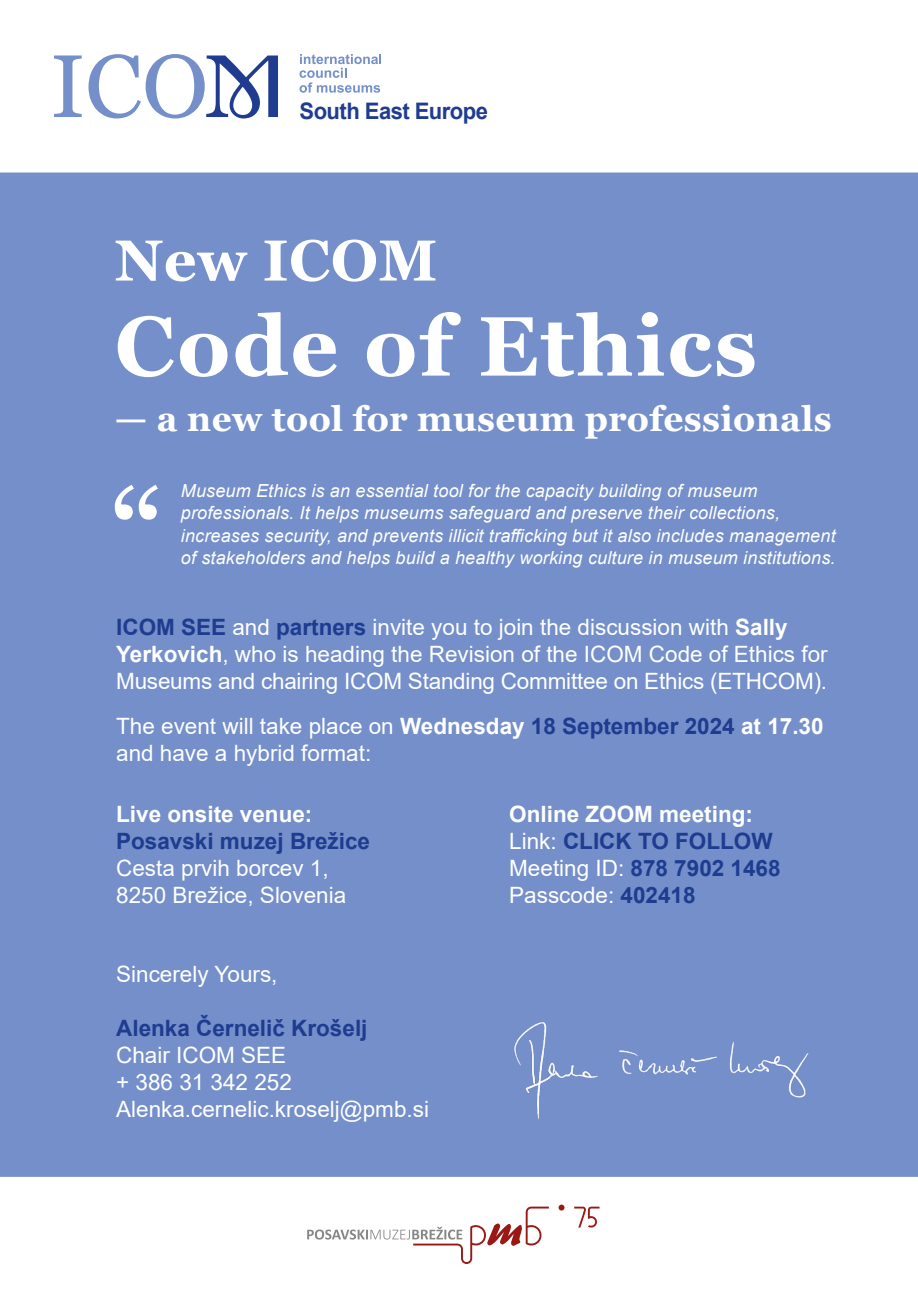
<style>
.page{position:relative;width:918px;height:1289px;background:#fff}
.page>*{position:absolute;margin:0;border:0;box-sizing:border-box;transform-origin:0 0}
.t1{font:700 84px "Georgia";letter-spacing:.025em;color:#fff}
.t2{font:700 57.6px "Georgia";letter-spacing:.01em;color:#fff}
.t3{font:700 34.95px "Georgia";letter-spacing:.01em;color:#fff}
.t4{font:700 22.8px "Arial";letter-spacing:-.025em;color:#1f3c90}
.t5{font:22.5px/27px "Arial";color:#fff}
.t6{font:700 22.5px/27px "Arial";color:#1e3c90}
.t7{font:700 22.5px "Arial";color:#1f3c90}
.t8{font:700 22.5px "Arial";color:#fff}
.t9{font:italic 18px/22.5px "Arial";letter-spacing:.01em;color:#fff}
.s1{font-weight:700;color:#1f3c90}
.s2{font-weight:700;color:#1e3c90}
.s3{font-weight:700}
.s4{color:#fff}
.s5{font-weight:400;color:#fff}
</style>
<div class="page">
<svg style="left:54px;top:55px;width:28px;height:62px"></svg>
<svg style="left:300px;top:54px;width:81px;height:39px"></svg>
<svg style="left:89px;top:54px;width:189px;height:64px"></svg>
<div style="left:0;top:172px;width:918px;height:1005px;background:#748fc9"></div>
<svg style="left:115px;top:484px;width:43px;height:35px"></svg>
<div style="left:511px;top:1015px;width:304px;height:110px;background:#748fc9"></div>
<svg style="left:559px;top:1204px;width:6px;height:6px"></svg>
<svg style="left:574px;top:1206px;width:26px;height:21px"></svg>
<svg style="left:307px;top:1206px;width:242px;height:57px"></svg>
<p class="t4" style="left:300px;top:94px;width:190px">South East Europe</p>
<h2 class="t2" style="left:115px;top:223px;width:324px">New ICOM</h2>
<h1 class="t1" style="left:115px;top:292px;width:644px">Code of Ethics</h1>
<h3 class="t3" style="left:115px;top:397px;width:719px">— a new tool for museum professionals</h3>
<p class="t9" style="left:181px;top:479px;width:656px">Museum Ethics is an essential tool for the capacity building of museum professionals. It helps museums safeguard and preserve their collections, increases security, and prevents illicit trafficking but it also includes management of stakeholders and helps build a healthy working culture in museum institutions.</p>
<p class="t5" style="left:116px;top:613px;width:713px"><span class="s1">ICOM SEE</span> and <span class="s2">partners</span> invite you to join the discussion with <span class="s3">Sally<br>Yerkovich</span>, who is heading the Revision of the ICOM Code of Ethics for<br>Museums and chairing ICOM Standing Committee on Ethics (ETHCOM).</p>
<p class="t5" style="left:116px;top:712px;width:709px">The event will take place on <span class="s3">Wednesday</span> <span class="s2">18 September 2024</span> <span class="s3">at 17.30 </span>and have a hybrid format:</p>
<p class="t8" style="left:116px;top:798px;width:198px">Live onsite venue:</p>
<p class="t6" style="left:116px;top:828px;width:255px">Posavski muzej Brežice</p>
<p class="t5" style="left:116px;top:854px;width:232px">Cesta prvih borcev 1,<br>8250 Brežice, Slovenia</p>
<p class="t5" style="left:116px;top:960px;width:163px">Sincerely Yours,</p>
<p class="t7" style="left:116px;top:1012px;width:253px">Alenka Černelič Krošelj</p>
<p class="t5" style="left:116px;top:1041px;width:314px">Chair ICOM SEE<br>+ 386 31 342 252<br>Alenka.cernelic.kroselj@pmb.si</p>
<p class="t6" style="left:509px;top:801px;width:273px"><span class="s4">Online ZOOM meeting:<br></span><span class="s5">Link:</span> CLICK TO FOLLOW<br><span class="s5">Meeting ID:</span> 878 7902 1468<br><span class="s5">Passcode:</span> 402418</p>
</div>
